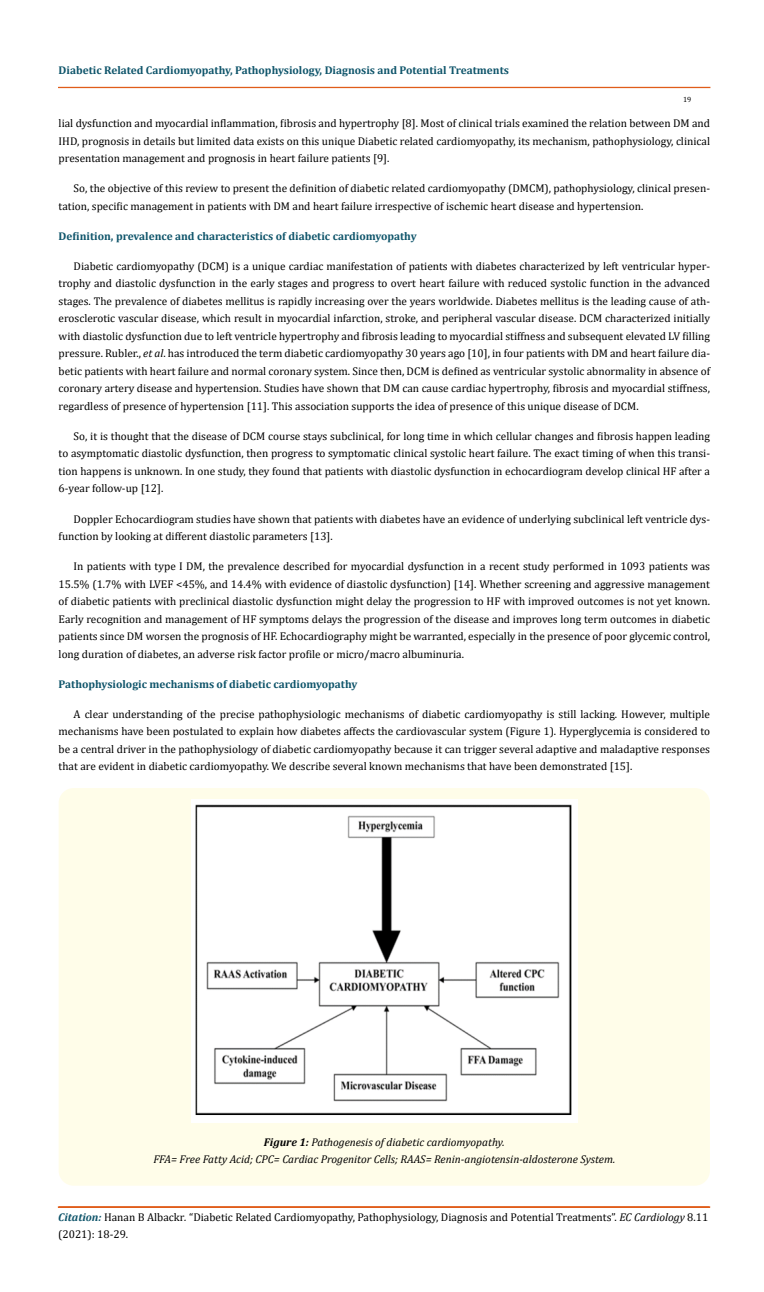
<style>
.page{position:relative;width:764px;height:1292px;background:#fff}
.page>*{position:absolute;margin:0;border:0;box-sizing:border-box;transform-origin:0 0}
.t1{font:11.25px/17.5px "Cambria";color:#000;text-align:justify}
.t2{font:700 11.25px "Cambria";color:#0e546a}
.t3{font:italic 11.25px/17.5px "Cambria";color:#000;text-align:center}
.t4{font:7.5px "Cambria";color:#000}
.s1{font-style:italic}
.s2{font-weight:700}
.s3{font-weight:700;font-style:italic;color:#0e546a}
</style>
<div class="page">
<div style="left:58px;top:87px;width:652px;height:1px;border:1px solid #e05d1a"></div>
<div style="left:58px;top:1206px;width:652px;height:1px;border:1px solid #e05d1a"></div>
<div style="left:59px;top:788px;width:651px;height:397px;background:#fffde9;border-radius:15px"></div>
<img style="left:191px;top:799px;width:386px;height:323px">
<p class="t2" style="left:59px;top:62px;width:452px">Diabetic Related Cardiomyopathy, Pathophysiology, Diagnosis and Potential Treatments</p>
<p class="t4" style="left:683px;top:95px;width:10px">19</p>
<p class="t1" style="left:59px;top:114px;width:653px">lial dysfunction and myocardial inflammation, fibrosis and hypertrophy [8]. Most of clinical trials examined the relation between DM and IHD, prognosis in details but limited data exists on this unique Diabetic related cardiomyopathy, its mechanism, pathophysiology, clinical presentation management and prognosis in heart failure patients [9].</p>
<p class="t1" style="left:59px;top:180px;width:653px;text-indent:15px">So, the objective of this review to present the definition of diabetic related cardiomyopathy (DMCM), pathophysiology, clinical presen&shy;tation, specific management in patients with DM and heart failure irrespective of ischemic heart disease and hypertension.</p>
<p class="t2" style="left:59px;top:228px;width:359px">Definition, prevalence and characteristics of diabetic cardiomyopathy</p>
<p class="t1" style="left:59px;top:257px;width:653px;text-indent:15px">Diabetic cardiomyopathy (DCM) is a unique cardiac manifestation of patients with diabetes characterized by left ventricular hyper&shy;trophy and diastolic dysfunction in the early stages and progress to overt heart failure with reduced systolic function in the advanced stages. The prevalence of diabetes mellitus is rapidly increasing over the years worldwide. Diabetes mellitus is the leading cause of ath&shy;erosclerotic vascular disease, which result in myocardial infarction, stroke, and peripheral vascular disease. DCM characterized initially with diastolic dysfunction due to left ventricle hypertrophy and fibrosis leading to myocardial stiffness and subsequent elevated LV filling pressure. Rubler., <span class="s1">et al</span>. has introduced the term diabetic cardiomyopathy 30 years ago [10], in four patients with DM and heart failure dia&shy;betic patients with heart failure and normal coronary system. Since then, DCM is defined as ventricular systolic abnormality in absence of coronary artery disease and hypertension. Studies have shown that DM can cause cardiac hypertrophy, fibrosis and myocardial stiffness, regardless of presence of hypertension [11]. This association supports the idea of presence of this unique disease of DCM.</p>
<p class="t1" style="left:59px;top:427px;width:653px;text-indent:15px">So, it is thought that the disease of DCM course stays subclinical, for long time in which cellular changes and fibrosis happen leading to asymptomatic diastolic dysfunction, then progress to symptomatic clinical systolic heart failure. The exact timing of when this transi&shy;tion happens is unknown. In one study, they found that patients with diastolic dysfunction in echocardiogram develop clinical HF after a 6-year follow-up [12].</p>
<p class="t1" style="left:59px;top:510px;width:653px;text-indent:15px">Doppler Echocardiogram studies have shown that patients with diabetes have an evidence of underlying subclinical left ventricle dys&shy;function by looking at different diastolic parameters [13].</p>
<p class="t1" style="left:59px;top:557px;width:653px;text-indent:15px">In patients with type I DM, the prevalence described for myocardial dysfunction in a recent study performed in 1093 patients was 15.5% (1.7% with LVEF &lt;45%, and 14.4% with evidence of diastolic dysfunction) [14]. Whether screening and aggressive management of diabetic patients with preclinical diastolic dysfunction might delay the progression to HF with improved outcomes is not yet known.<br>Early recognition and management of HF symptoms delays the progression of the disease and improves long term outcomes in diabetic patients since DM worsen the prognosis of HF. Echocardiography might be warranted, especially in the presence of poor glycemic control, long duration of diabetes, an adverse risk factor profile or micro/macro albuminuria.</p>
<p class="t2" style="left:59px;top:675px;width:300px">Pathophysiologic mechanisms of diabetic cardiomyopathy</p>
<p class="t1" style="left:59px;top:705px;width:653px;text-indent:15px">A clear understanding of the precise pathophysiologic mechanisms of diabetic cardiomyopathy is still lacking. However, multiple mechanisms have been postulated to explain how diabetes affects the cardiovascular system (Figure 1). Hyperglycemia is considered to be a central driver in the pathophysiology of diabetic cardiomyopathy because it can trigger several adaptive and maladaptive responses that are evident in diabetic cardiomyopathy. We describe several known mechanisms that have been demonstrated [15].</p>
<p class="t3" style="left:153px;top:1132px;width:463px"><span class="s2">Figure 1:</span> Pathogenesis of diabetic cardiomyopathy.<br>FFA= Free Fatty Acid; CPC= Cardiac Progenitor Cells; RAAS= Renin-angiotensin-aldosterone System.</p>
<p class="t1" style="left:58px;top:1207px;width:651px"><span class="s3">Citation:</span> Hanan B Albackr<span class="s1">.</span> “Diabetic Related Cardiomyopathy, Pathophysiology, Diagnosis and Potential Treatments”. <span class="s1">EC Cardiology</span> 8.11 (2021): 18-29.</p>
</div>
